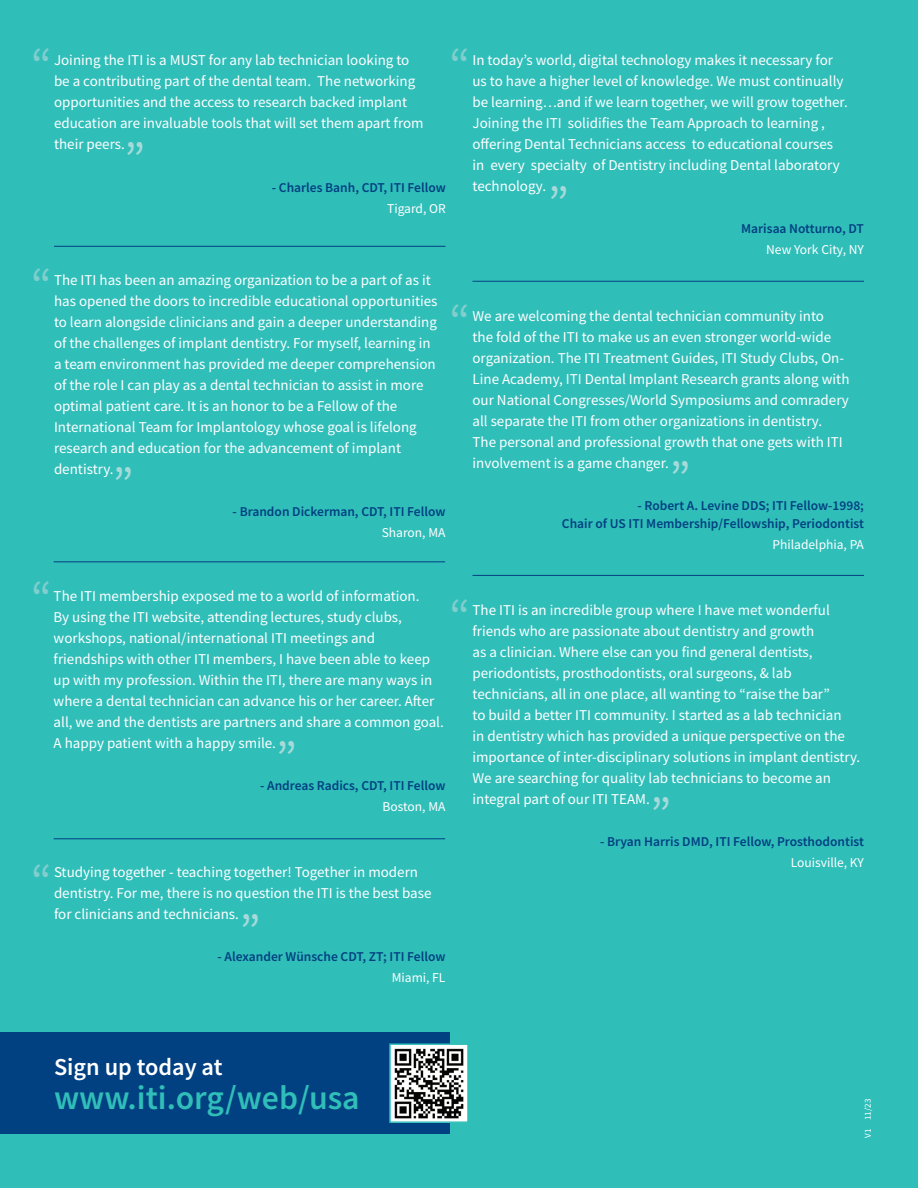
<style>
.page{position:relative;width:918px;height:1188px;background:#30beb9}
.page>*{position:absolute;margin:0;border:0;box-sizing:border-box;transform-origin:0 0}
.t1{font:48.75px "Source Sans Pro";color:#a5dad9}
.t2{font:48.75px "Source Sans Pro";color:#80cecd}
.t3{font:600 33.75px "Source Sans Pro";color:#30beb9}
.t4{font:600 24.3px "Source Sans Pro";color:#fff}
.t5{font:15px/21px "Source Sans Pro";color:#fff}
.t6{font:600 13.5px/18px "Source Sans Pro";color:#014081;text-align:right}
.t7{font:13.5px "Source Sans Pro";color:#fff}
.t8{font:9px "Source Sans Pro";color:#fff}
</style>
<div class="page">
<hr style="left:472px;top:281px;width:392px;height:1px;background:#014081">
<hr style="left:472px;top:575px;width:392px;height:1px;background:#014081">
<hr style="left:54px;top:838px;width:391px;height:1px;background:#014081">
<hr style="left:54px;top:561px;width:391px;height:1px;background:#014081">
<hr style="left:54px;top:246px;width:392px;height:1px;background:#014081">
<div style="left:0;top:1032px;width:450px;height:102px;background:#014081"></div>
<img style="left:392px;top:1046px;width:74px;height:74px">
<div style="left:389px;top:1043px;width:80px;height:80px;border:2px solid #30beb9"></div>
<h1 class="t2" style="left:31px;top:35px;width:22px">“</h1>
<h1 class="t2" style="left:450px;top:35px;width:22px">“</h1>
<p class="t5" style="left:54px;top:50px;width:371px">Joining the ITI is a MUST for any lab technician looking to be a contributing part of the dental team. The networking opportunities and the access to research backed implant education are invaluable tools that will set them apart from their peers.</p>
<p class="t6" style="left:272px;top:178px;width:176px">- Charles Banh, CDT, ITI Fellow</p>
<p class="t7" style="left:387px;top:200px;width:60px">Tigard, OR</p>
<p class="t5" style="left:472px;top:50px;width:377px">In today’s world, digital technology makes it necessary for us to have a higher level of knowledge. We must continually be learning…and if we learn together, we will grow together.<br>Joining the ITI solidifies the Team Approach to learning , offering Dental Technicians access to educational courses in every specialty of Dentistry including Dental laboratory technology.</p>
<p class="t6" style="left:741px;top:220px;width:124px">Marisaa Notturno, DT</p>
<p class="t7" style="left:766px;top:241px;width:99px">New York City, NY</p>
<h1 class="t1" style="left:125px;top:129px;width:22px">”</h1>
<h1 class="t1" style="left:548px;top:173px;width:22px">”</h1>
<h1 class="t2" style="left:31px;top:255px;width:22px">“</h1>
<p class="t5" style="left:54px;top:269px;width:385px">The ITI has been an amazing organization to be a part of as it has opened the doors to incredible educational opportunities to learn alongside clinicians and gain a deeper understanding of the challenges of implant dentistry. For myself, learning in a team environment has provided me deeper comprehension of the role I can play as a dental technician to assist in more optimal patient care. It is an honor to be a Fellow of the International Team for Implantology whose goal is lifelong research and education for the advancement of implant dentistry.</p>
<p class="t6" style="left:233px;top:502px;width:214px">- Brandon Dickerman, CDT, ITI Fellow</p>
<p class="t7" style="left:382px;top:524px;width:65px">Sharon, MA</p>
<h1 class="t2" style="left:450px;top:291px;width:22px">“</h1>
<p class="t5" style="left:472px;top:305px;width:379px">We are welcoming the dental technician community into<br>the fold of the ITI to make us an even stronger world-wide organization. The ITI Treatment Guides, ITI Study Clubs, On-Line Academy, ITI Dental Implant Research grants along with our National Congresses/World Symposiums and comradery all separate the ITI from other organizations in dentistry.<br>The personal and professional growth that one gets with ITI involvement is a game changer.</p>
<p class="t6" style="left:562px;top:496px;width:304px">- Robert A. Levine DDS; ITI Fellow-1998;<br>Chair of US ITI Membership/Fellowship, Periodontist</p>
<p class="t7" style="left:772px;top:536px;width:93px">Philadelphia, PA</p>
<h1 class="t1" style="left:670px;top:448px;width:22px">”</h1>
<h1 class="t1" style="left:113px;top:454px;width:22px">”</h1>
<h1 class="t2" style="left:31px;top:568px;width:22px">“</h1>
<p class="t5" style="left:54px;top:586px;width:392px">The ITI membership exposed me to a world of information.<br>By using the ITI website, attending lectures, study clubs, workshops, national/international ITI meetings and friendships with other ITI members, I have been able to keep up with my profession. Within the ITI, there are many ways in where a dental technician can advance his or her career. After all, we and the dentists are partners and share a common goal.<br>A happy patient with a happy smile.</p>
<p class="t6" style="left:260px;top:776px;width:187px">- Andreas Radics, CDT, ITI Fellow</p>
<p class="t7" style="left:383px;top:798px;width:64px">Boston, MA</p>
<h1 class="t2" style="left:450px;top:586px;width:22px">“</h1>
<p class="t5" style="left:472px;top:600px;width:389px">The ITI is an incredible group where I have met wonderful friends who are passionate about dentistry and growth<br>as a clinician. Where else can you find general dentists, periodontists, prosthodontists, oral surgeons, &amp; lab technicians, all in one place, all wanting to “raise the bar”<br>to build a better ITI community. I started as a lab technician<br>in dentistry which has provided a unique perspective on the importance of inter-disciplinary solutions in implant dentistry.<br>We are searching for quality lab technicians to become an integral part of our ITI TEAM.</p>
<p class="t6" style="left:600px;top:833px;width:265px">- Bryan Harris DMD, ITI Fellow, Prosthodontist</p>
<p class="t7" style="left:791px;top:854px;width:75px">Louisville, KY</p>
<h1 class="t1" style="left:276px;top:728px;width:22px">”</h1>
<h1 class="t1" style="left:650px;top:784px;width:22px">”</h1>
<h1 class="t2" style="left:31px;top:851px;width:22px">“</h1>
<p class="t5" style="left:54px;top:862px;width:379px">Studying together - teaching together! Together in modern dentistry. For me, there is no question the ITI is the best base for clinicians and technicians.</p>
<p class="t6" style="left:218px;top:948px;width:229px">- Alexander Wünsche CDT, ZT; ITI Fellow</p>
<p class="t7" style="left:392px;top:969px;width:55px">Miami, FL</p>
<h1 class="t1" style="left:240px;top:901px;width:22px">”</h1>
<h3 class="t4" style="left:54px;top:1051px;width:170px">Sign up today at</h3>
<h2 class="t3" style="left:54px;top:1075px;width:307px">www.iti.org/web/usa</h2>
<p class="t8" style="left:862px;top:1138px;width:41px;rotate:-90deg">V1 11/23</p>
</div>
